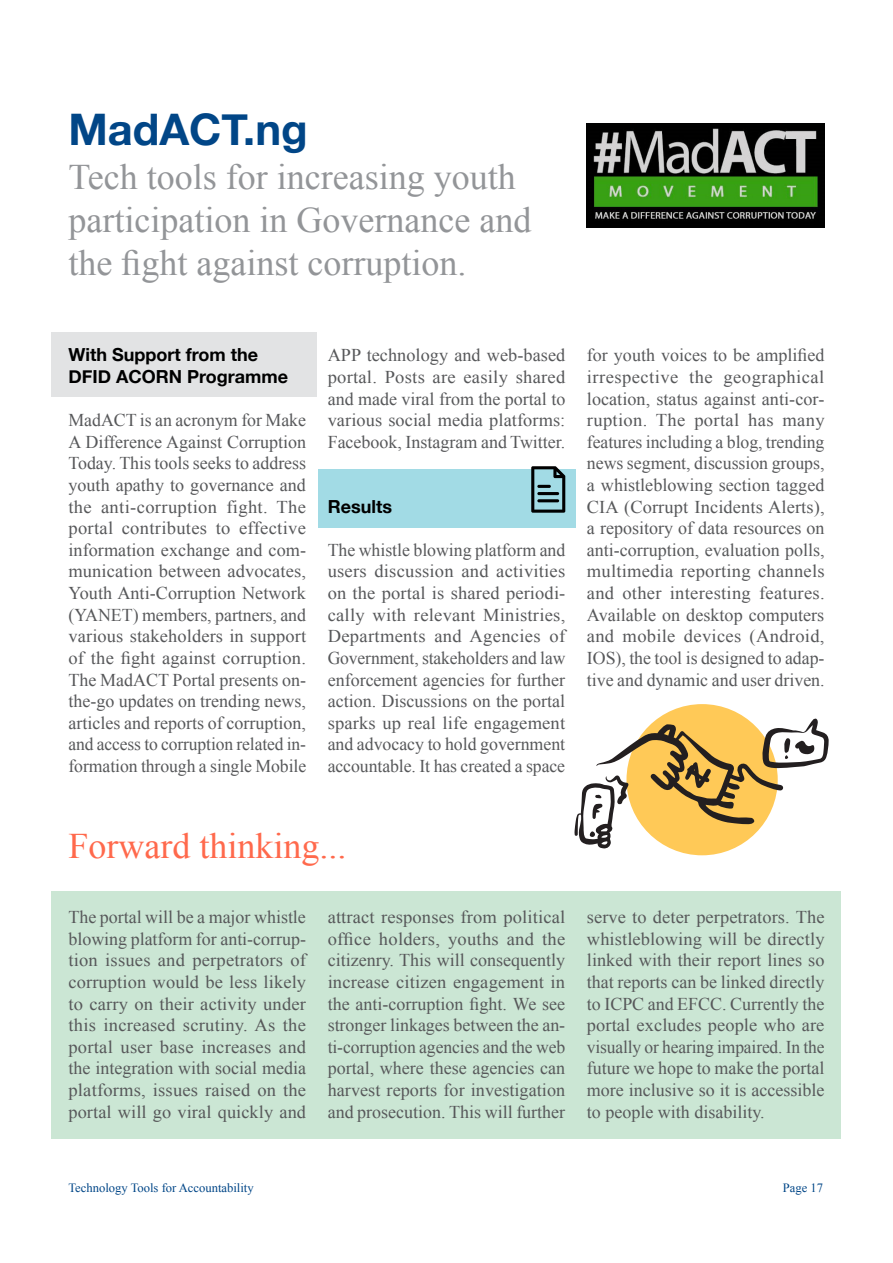
<style>
.page{position:relative;width:893px;height:1263px;background:#fff}
.page>*{position:absolute;margin:0;border:0;box-sizing:border-box;transform-origin:0 0}
.Main_Title{font:700 43.5px "Helvetica Neue";color:#014687}
.Sub-Title{font:36px/43.2px "Times New Roman";color:#939598}
.Heading_2{font:36px "Times New Roman";color:#ff694c}
.t1{font:18px/21.6px "Times New Roman";color:#57585a;text-align:justify}
.Heading_1{font:700 18px/21.6px "Helvetica Neue";color:#000}
.t2{font:12.6px "Times New Roman";color:#014687}
</style>
<div class="page">
<div style="left:626px;top:704px;width:152px;height:151px;background:#ffc957;border-radius:50%"></div>
<div style="left:319px;top:469px;width:257px;height:59px;background:#a2dbe5"></div>
<div style="left:51px;top:332px;width:266px;height:64px;background:#e2e3e4"></div>
<div style="left:52px;top:891px;width:789px;height:248px;background:#cbe6d4"></div>
<svg style="left:531px;top:466px;width:34px;height:47px"></svg>
<img style="left:587px;top:124px;width:237px;height:103px">
<svg style="left:574px;top:719px;width:255px;height:130px"></svg>
<p class="Main_Title" style="left:68px;top:96px;width:241px">MadACT.ng</p>
<p class="Sub-Title" style="left:68px;top:154px;width:464px">Tech tools for increasing youth participation in Governance and the fight against corruption.</p>
<p class="Heading_1" style="left:68px;top:345px;width:221px">With Support from the<br>DFID ACORN Programme</p>
<p class="t1" style="left:68px;top:409px;width:239px">MadACT is an acronym for Make A Difference Against Corruption Today. This tools seeks to address youth apathy to governance and the anti-corruption fight. The portal contributes to effective information exchange and com&shy;munication between advocates, Youth Anti-Corruption Network (YANET) members, partners, and various stakeholders in support of the fight against corruption.<br>The MadACT Portal presents on&shy;the-go updates on trending news, articles and reports of corruption, and access to corruption related in&shy;formation through a single Mobile</p>
<p class="t1" style="left:328px;top:344px;width:239px">APP technology and web-based portal. Posts are easily shared and made viral from the portal to various social media platforms:<br>Facebook, Instagram and Twitter.</p>
<p class="Heading_1" style="left:328px;top:496px;width:66px">Results</p>
<p class="t1" style="left:328px;top:539px;width:239px">The whistle blowing platform and users discussion and activities on the portal is shared periodi&shy;cally with relevant Ministries, Departments and Agencies of Government, stakeholders and law enforcement agencies for further action. Discussions on the portal sparks up real life engagement and advocacy to hold government accountable. It has created a space</p>
<p class="t1" style="left:587px;top:344px;width:239px">for youth voices to be amplified irrespective the geographical location, status against anti-cor&shy;ruption. The portal has many features including a blog, trending news segment, discussion groups, a whistleblowing section tagged CIA (Corrupt Incidents Alerts), a repository of data resources on anti-corruption, evaluation polls, multimedia reporting channels and other interesting features.<br>Available on desktop computers and mobile devices (Android, IOS), the tool is designed to adap&shy;tive and dynamic and user driven.</p>
<p class="Heading_2" style="left:68px;top:822px;width:279px">Forward thinking...</p>
<p class="t1" style="left:68px;top:906px;width:239px">The portal will be a major whistle blowing platform for anti-corrup&shy;tion issues and perpetrators of corruption would be less likely to carry on their activity under this increased scrutiny. As the portal user base increases and the integration with social media platforms, issues raised on the portal will go viral quickly and</p>
<p class="t1" style="left:328px;top:906px;width:239px">attract responses from political office holders, youths and the citizenry. This will consequently increase citizen engagement in the anti-corruption fight. We see stronger linkages between the an&shy;ti-corruption agencies and the web portal, where these agencies can harvest reports for investigation and prosecution. This will further</p>
<p class="t1" style="left:587px;top:906px;width:239px">serve to deter perpetrators. The whistleblowing will be directly linked with their report lines so that reports can be linked directly to ICPC and EFCC. Currently the portal excludes people who are visually or hearing impaired. In the future we hope to make the portal more inclusive so it is accessible to people with disability.</p>
<p class="t2" style="left:68px;top:1179px;width:187px">Technology Tools for Accountability</p>
<p class="t2" style="left:783px;top:1179px;width:42px">Page 17</p>
</div>
